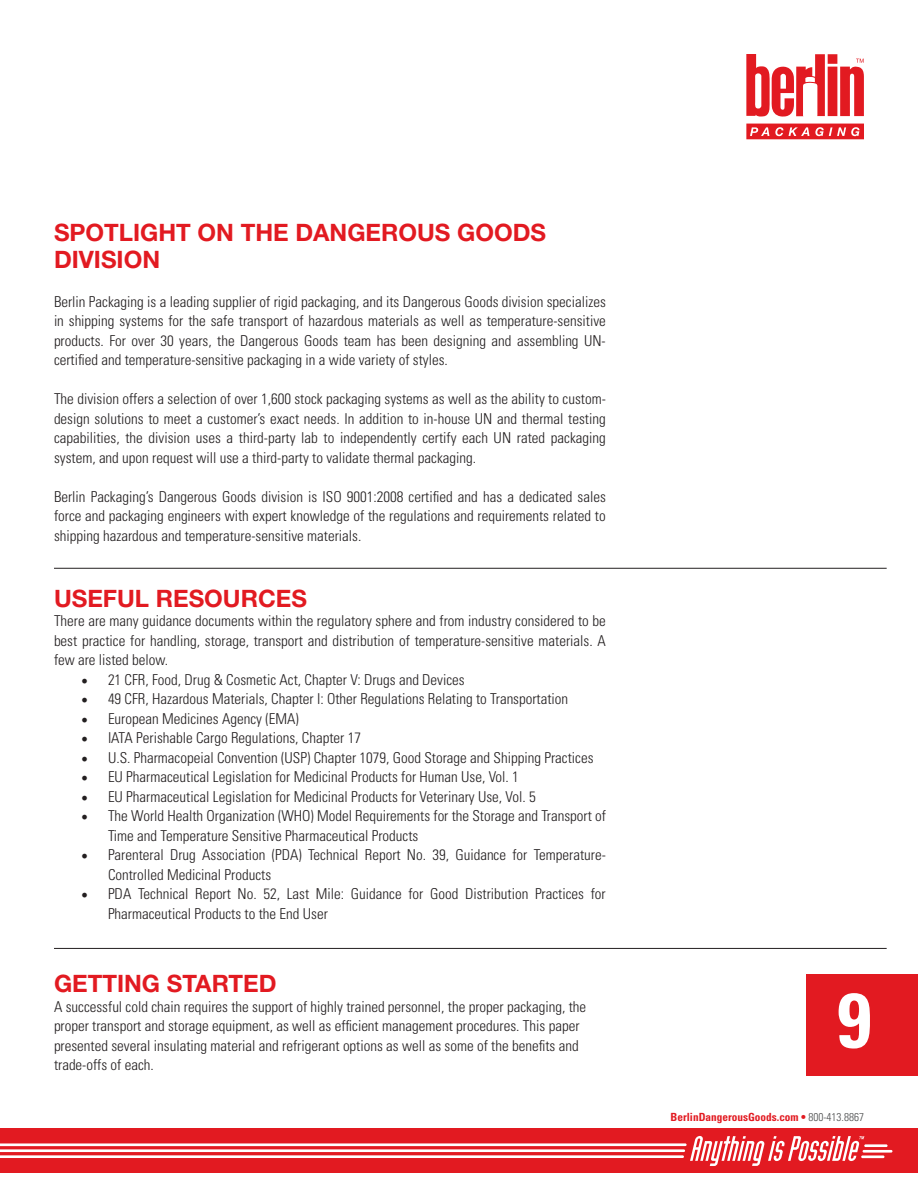
<style>
.page{position:relative;width:918px;height:1188px;background:#fff}
.page>*{position:absolute;margin:0;border:0;box-sizing:border-box;transform-origin:0 0}
.t1{font:700 condensed 77.4px "Univers LT Std";color:#fff}
.t2{font:700 24px/27px "Helvetica Neue LT Std";color:#e21a21}
.t3{font:300 condensed 15px/19.5px "Univers LT Std";color:#231f20;text-align:justify}
.t4{font:700 condensed 11.25px "Univers LT Std";color:#e21a21}
.s1{font-family:"Minion Pro";font-weight:400;font-stretch:normal;font-size:18px}
.s2{font-weight:300;color:#4b4c4d}
</style>
<div class="page">
<div style="left:807px;top:974px;width:111px;height:102px;background:#e21a21"></div>
<div style="left:0;top:1128px;width:918px;height:45px;background:#e21a21"></div>
<hr style="left:864px;top:1144px;width:24px;height:3px;background:#fff">
<hr style="left:863px;top:1150px;width:29px;height:3px;background:#fff">
<hr style="left:861px;top:1155px;width:23px;height:3px;background:#fff">
<svg style="left:0;top:1136px;width:864px;height:30px"></svg>
<svg style="left:746px;top:54px;width:118px;height:63px"></svg>
<svg style="left:746px;top:124px;width:118px;height:15px;background:#e64147"></svg>
<hr style="left:54px;top:948px;width:833px;height:1px;background:#231f20">
<hr style="left:54px;top:568px;width:833px;height:1px;background:#231f20">
<p class="t2" style="left:54px;top:218px;width:494px">SPOTLIGHT ON THE DANGEROUS GOODS<br>DIVISION</p>
<p class="t3" style="left:54px;top:292px;width:553px">Berlin Packaging is a leading supplier of rigid packaging, and its Dangerous Goods division specializes in shipping systems for the safe transport of hazardous materials as well as temperature-sensitive products. For over 30 years, the Dangerous Goods team has been designing and assembling UN&shy;certified and temperature-sensitive packaging in a wide variety of styles.</p>
<p class="t3" style="left:54px;top:389px;width:553px">The division offers a selection of over 1,600 stock packaging systems as well as the ability to custom&shy;design solutions to meet a customer’s exact needs. In addition to in-house UN and thermal testing capabilities, the division uses a third-party lab to independently certify each UN rated packaging system, and upon request will use a third-party to validate thermal packaging.</p>
<p class="t3" style="left:54px;top:487px;width:553px">Berlin Packaging’s Dangerous Goods division is ISO 9001:2008 certified and has a dedicated sales force and packaging engineers with expert knowledge of the regulations and requirements related to shipping hazardous and temperature-sensitive materials.</p>
<p class="t2" style="left:54px;top:584px;width:254px">USEFUL RESOURCES</p>
<p class="t3" style="left:54px;top:611px;width:553px">There are many guidance documents within the regulatory sphere and from industry considered to be best practice for handling, storage, transport and distribution of temperature-sensitive materials. A few are listed below.</p>
<p class="t3" style="left:81px;top:670px;width:385px"><span class="s1">•</span> 21 CFR, Food, Drug &amp; Cosmetic Act, Chapter V: Drugs and Devices</p>
<p class="t3" style="left:81px;top:689px;width:489px"><span class="s1">•</span> 49 CFR, Hazardous Materials, Chapter I: Other Regulations Relating to Transportation</p>
<p class="t3" style="left:81px;top:709px;width:219px"><span class="s1">•</span> European Medicines Agency (EMA)</p>
<p class="t3" style="left:81px;top:728px;width:282px"><span class="s1">•</span> IATA Perishable Cargo Regulations, Chapter 17</p>
<p class="t3" style="left:81px;top:748px;width:514px"><span class="s1">•</span> U.S. Pharmacopeial Convention (USP) Chapter 1079, Good Storage and Shipping Practices</p>
<p class="t3" style="left:81px;top:767px;width:439px"><span class="s1">•</span> EU Pharmaceutical Legislation for Medicinal Products for Human Use, Vol. 1</p>
<p class="t3" style="left:81px;top:787px;width:456px"><span class="s1">•</span> EU Pharmaceutical Legislation for Medicinal Products for Veterinary Use, Vol. 5</p>
<p class="t3" style="left:108px;top:806px;width:499px;text-indent:-27px"><span class="s1">•</span> The World Health Organization (WHO) Model Requirements for the Storage and Transport of<br>Time and Temperature Sensitive Pharmaceutical Products</p>
<p class="t3" style="left:108px;top:845px;width:499px;text-indent:-27px"><span class="s1">•</span> Parenteral Drug Association (PDA) Technical Report No. 39, Guidance for Temperature-<br>Controlled Medicinal Products</p>
<p class="t3" style="left:108px;top:884px;width:499px;text-indent:-27px"><span class="s1">•</span> PDA Technical Report No. 52, Last Mile: Guidance for Good Distribution Practices for<br>Pharmaceutical Products to the End User</p>
<p class="t2" style="left:54px;top:970px;width:224px">GETTING STARTED</p>
<p class="t3" style="left:54px;top:997px;width:534px;text-align:left">A successful cold chain requires the support of highly trained personnel, the proper packaging, the proper transport and storage equipment, as well as efficient management procedures. This paper presented several insulating material and refrigerant options as well as some of the benefits and trade-offs of each.</p>
<h1 class="t1" style="left:837px;top:973px;width:36px">9</h1>
<p class="t4" style="left:671px;top:1110px;width:195px">BerlinDangerousGoods.com • <span class="s2">800-413.8867</span></p>
</div>
